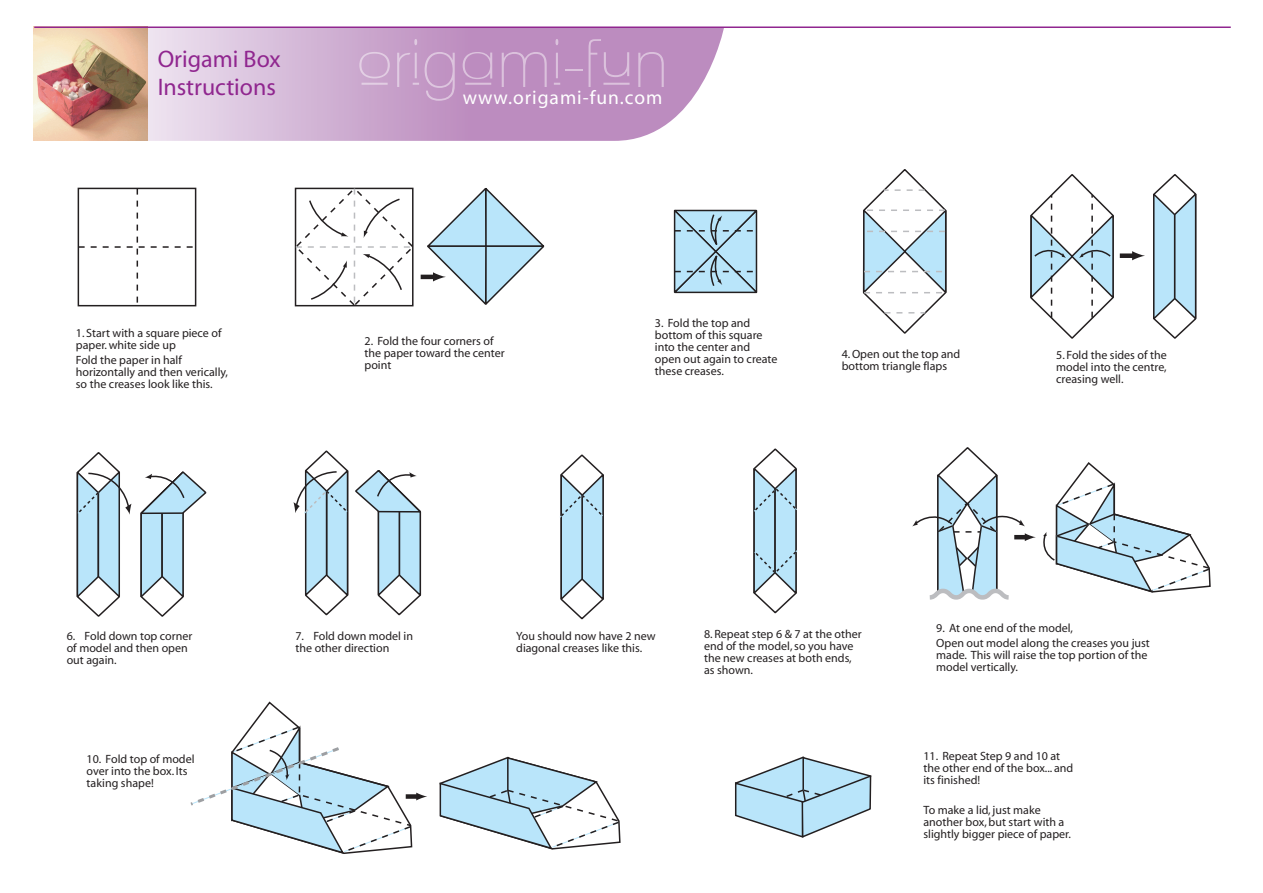
<style>
.page{position:relative;width:1263px;height:893px;background:#fff}
.page>*{position:absolute;margin:0;border:0;box-sizing:border-box;transform-origin:0 0}
.t1{font:24px/28.8px "Myriad";color:#90268f}
.t2{font:19.5px "Myriad";letter-spacing:.05em;color:#fff}
.t3{font:12px/12px "Myriad";color:#231f20}
</style>
<div class="page">
<svg style="left:148px;top:28px;width:576px;height:113px"></svg>
<img style="left:34px;top:28px;width:114px;height:113px">
<svg style="left:359px;top:52px;width:31px;height:33px"></svg>
<svg style="left:414px;top:39px;width:3px;height:6px"></svg>
<svg style="left:397px;top:53px;width:22px;height:34px"></svg>
<svg style="left:425px;top:52px;width:30px;height:49px"></svg>
<svg style="left:463px;top:52px;width:29px;height:33px"></svg>
<svg style="left:502px;top:52px;width:45px;height:35px"></svg>
<svg style="left:554px;top:39px;width:76px;height:48px"></svg>
<svg style="left:638px;top:52px;width:26px;height:35px"></svg>
<hr style="left:34px;top:27px;width:1197px;height:1px;background:#90268f">
<div style="left:78px;top:188px;width:118px;height:118px;border:2px solid #231f20"></div>
<svg style="left:79px;top:189px;width:116px;height:116px"></svg>
<svg style="left:295px;top:187px;width:119px;height:120px"></svg>
<hr style="left:421px;top:275px;width:15px;height:4px;background:#231f20">
<svg style="left:424px;top:188px;width:121px;height:117px"></svg>
<svg style="left:673px;top:209px;width:85px;height:85px"></svg>
<svg style="left:862px;top:169px;width:85px;height:165px"></svg>
<div style="left:1120px;top:253px;width:15px;height:5px;background:#231f20"></div>
<svg style="left:1132px;top:251px;width:13px;height:9px"></svg>
<svg style="left:1030px;top:174px;width:84px;height:165px"></svg>
<svg style="left:1153px;top:174px;width:44px;height:165px"></svg>
<svg style="left:912px;top:447px;width:299px;height:153px"></svg>
<svg style="left:190px;top:701px;width:237px;height:153px"></svg>
<svg style="left:439px;top:756px;width:182px;height:94px"></svg>
<svg style="left:735px;top:756px;width:137px;height:82px"></svg>
<svg style="left:76px;top:452px;width:55px;height:165px"></svg>
<svg style="left:140px;top:471px;width:67px;height:146px"></svg>
<svg style="left:293px;top:450px;width:129px;height:166px"></svg>
<svg style="left:560px;top:454px;width:44px;height:166px"></svg>
<svg style="left:753px;top:448px;width:45px;height:166px"></svg>
<h1 class="t1" style="left:158px;top:45px;width:124px">Origami Box<br>Instructions</h1>
<p class="t3" style="left:76px;top:328px;width:147px">1. Start with a square piece of paper. white side up</p>
<p class="t3" style="left:76px;top:355px;width:154px">Fold the paper in half horizontally and then verically, so the creases look like this.</p>
<h2 class="t2" style="left:463px;top:88px;width:201px">www.origami-fun.com</h2>
<p class="t3" style="left:364px;top:336px;width:142px">2. Fold the four corners of the paper toward the center point</p>
<p class="t3" style="left:655px;top:318px;width:124px">3. Fold the top and bottom of this square into the center and open out again to create these creases.</p>
<p class="t3" style="left:842px;top:349px;width:120px">4. Open out the top and bottom triangle flaps</p>
<p class="t3" style="left:1056px;top:350px;width:112px;text-align:justify">5. Fold the sides of the model into the centre, creasing well.</p>
<p class="t3" style="left:67px;top:630px;width:127px">6. Fold down top corner of model and then open out again.</p>
<p class="t3" style="left:295px;top:630px;width:119px">7. Fold down model in the other direction</p>
<p class="t3" style="left:516px;top:631px;width:141px">You should now have 2 new diagonal creases like this.</p>
<p class="t3" style="left:704px;top:629px;width:159px">8. Repeat step 6 &amp; 7 at the other end of the model, so you have the new creases at both ends, as shown.</p>
<p class="t3" style="left:936px;top:620px;width:215px;line-height:15px">9. At one end of the model,<br>Open out model along the creases you just</p>
<p class="t3" style="left:936px;top:649px;width:213px">made. This will raise the top portion of the model vertically.</p>
<p class="t3" style="left:87px;top:754px;width:109px">10. Fold top of model over into the box. Its taking shape!</p>
<p class="t3" style="left:923px;top:750px;width:151px">11. Repeat Step 9 and 10 at the other end of the box... and its finished!</p>
<p class="t3" style="left:923px;top:804px;width:149px">To make a lid, just make another box, but start with a slightly bigger piece of paper.</p>
</div>
